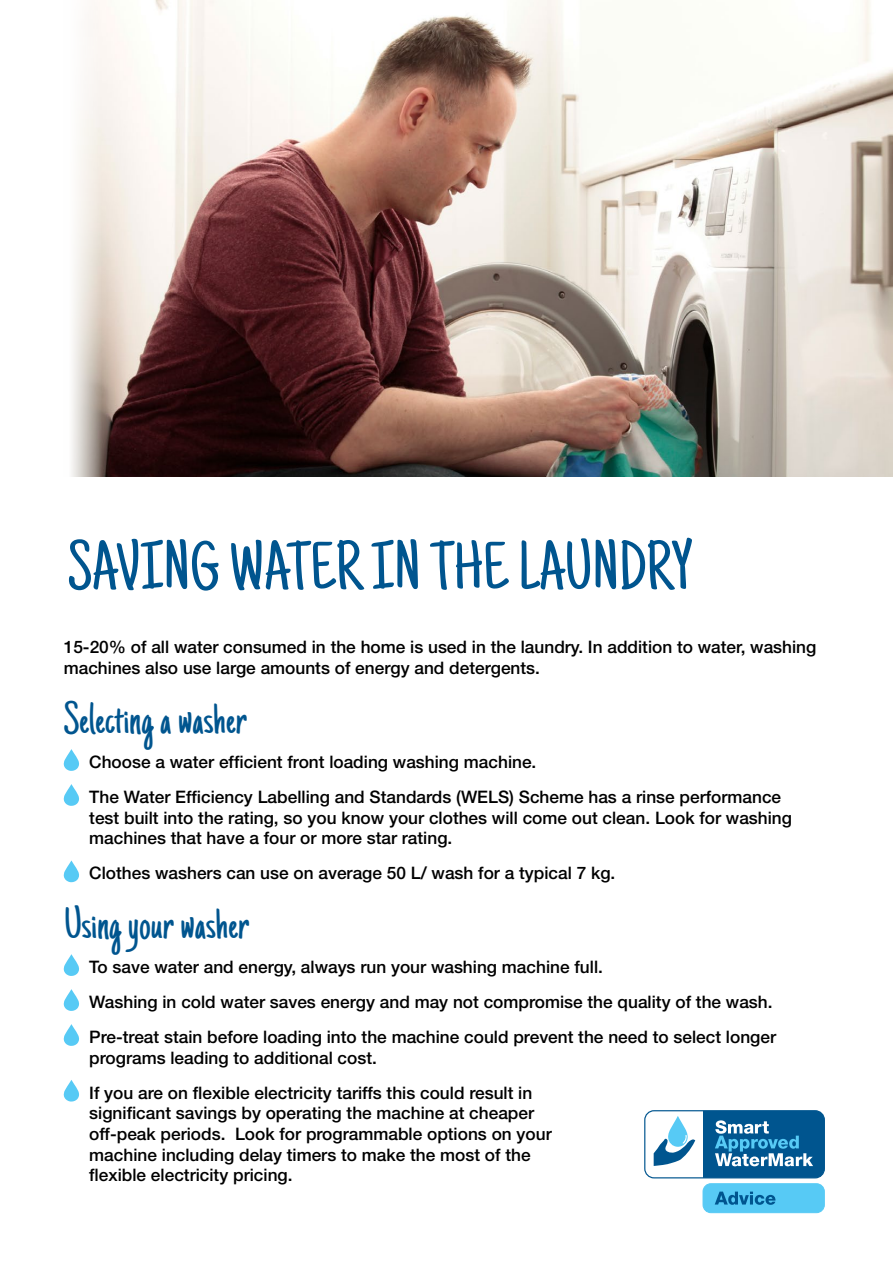
<style>
.page{position:relative;width:893px;height:1263px;background:#fff}
.page>*{position:absolute;margin:0;border:0;box-sizing:border-box;transform-origin:0 0}
.t1{font:69px "Just Another Hand";color:#00558f}
.t2{font:45px "Just Another Hand";letter-spacing:.005em;color:#00558f}
.t3{font:500 17.25px/20.7px "Helvetica Neue";color:#000}
</style>
<div class="page">
<img style="left:71px;top:0;width:822px;height:476px">
<div style="left:703px;top:1184px;width:121px;height:29px;background:#57caf5;border-radius:8px"></div>
<div style="left:703px;top:1183px;width:122px;height:30px;border:1px solid #57caf5;border-radius:8px"></div>
<div style="left:644px;top:1110px;width:181px;height:68px;border:1px solid #00558f;border-radius:9px"></div>
<svg style="left:703px;top:1111px;width:121px;height:67px;background:#2571a3"></svg>
<svg style="left:654px;top:1116px;width:41px;height:50px"></svg>
<svg style="left:715px;top:1191px;width:61px;height:14px"></svg>
<svg style="left:64px;top:749px;width:15px;height:22px"></svg>
<svg style="left:64px;top:784px;width:15px;height:22px"></svg>
<svg style="left:64px;top:860px;width:15px;height:23px"></svg>
<svg style="left:64px;top:954px;width:15px;height:22px"></svg>
<svg style="left:64px;top:989px;width:15px;height:22px"></svg>
<svg style="left:64px;top:1024px;width:15px;height:22px"></svg>
<svg style="left:64px;top:1080px;width:15px;height:22px"></svg>
<h1 class="t1" style="left:68px;top:526px;width:625px">SAVING WATER IN THE LAUNDRY</h1>
<p class="t3" style="left:64px;top:637px;width:754px">15-20% of all water consumed in the home is used in the laundry. In addition to water, washing machines also use large amounts of energy and detergents.</p>
<h2 class="t2" style="left:64px;top:692px;width:184px">Selecting a washer</h2>
<p class="t3" style="left:89px;top:744px;width:693px;line-height:35px">Choose a water efficient front loading washing machine.<br>The Water Efficiency Labelling and Standards (WELS) Scheme has a rinse performance</p>
<p class="t3" style="left:89px;top:807px;width:704px">test built into the rating, so you know your clothes will come out clean. Look for washing machines that have a four or more star rating.</p>
<p class="t3" style="left:89px;top:862px;width:528px">Clothes washers can use on average 50 L/ wash for a typical 7 kg.</p>
<h2 class="t2" style="left:64px;top:897px;width:187px">Using your washer</h2>
<p class="t3" style="left:89px;top:949px;width:688px;line-height:35px">To save water and energy, always run your washing machine full.<br>Washing in cold water saves energy and may not compromise the quality of the wash.<br>Pre-treat stain before loading into the machine could prevent the need to select longer</p>
<p class="t3" style="left:89px;top:1040px;width:445px;line-height:35px">programs leading to additional cost.<br>If you are on flexible electricity tariffs this could result in</p>
<p class="t3" style="left:89px;top:1102px;width:464px">significant savings by operating the machine at cheaper off-peak periods. Look for programmable options on your machine including delay timers to make the most of the flexible electricity pricing.</p>
</div>
